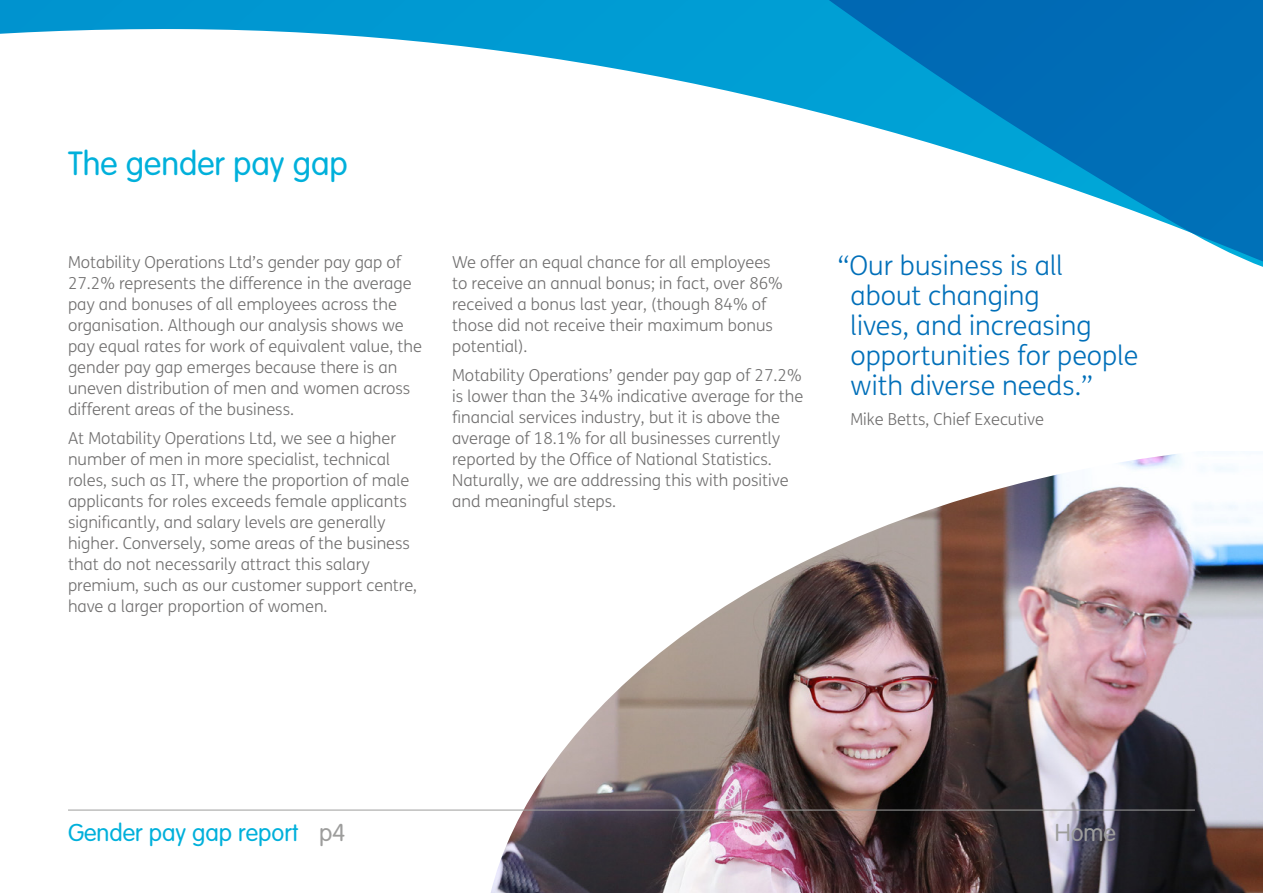
<style>
.page{position:relative;width:1263px;height:893px;background:#fff}
.page>*{position:absolute;margin:0;border:0;box-sizing:border-box;transform-origin:0 0}
.t1{font:300 33px "VAG Rounded";color:#00b0db}
.t2{font:300 27px/30px "FS Me";color:#006fb9}
.t3{font:300 24px "VAG Rounded";color:#00b0db}
.t4{font:300 24px "VAG Rounded";color:#9d9d9c}
.t5{font:300 16.5px/21px "FS Me";color:#706f6f}
.s1{color:#9d9d9c}
</style>
<div class="page">
<svg style="left:0;top:0;width:1263px;height:267px"></svg>
<img style="left:491px;top:454px;width:772px;height:439px">
<hr style="left:68px;top:810px;width:1127px;height:1px;background:#9d9d9c">
<h1 class="t1" style="left:68px;top:144px;width:281px">The gender pay gap</h1>
<p class="t5" style="left:68px;top:251px;width:355px">Motability Operations Ltd’s gender pay gap of 27.2% represents the difference in the average pay and bonuses of all employees across the organisation. Although our analysis shows we pay equal rates for work of equivalent value, the gender pay gap emerges because there is an uneven distribution of men and women across different areas of the business.</p>
<p class="t5" style="left:68px;top:427px;width:351px">At Motability Operations Ltd, we see a higher number of men in more specialist, technical roles, such as IT, where the proportion of male applicants for roles exceeds female applicants significantly, and salary levels are generally higher. Conversely, some areas of the business that do not necessarily attract this salary premium, such as our customer support centre, have a larger proportion of women.</p>
<p class="t5" style="left:452px;top:251px;width:332px">We offer an equal chance for all employees to receive an annual bonus; in fact, over 86% received a bonus last year, (though 84% of those did not receive their maximum bonus potential).</p>
<p class="t5" style="left:452px;top:364px;width:353px">Motability Operations’ gender pay gap of 27.2% is lower than the 34% indicative average for the financial services industry, but it is above the average of 18.1% for all businesses currently reported by the Office of National Statistics.<br>Naturally, we are addressing this with positive and meaningful steps.</p>
<h2 class="t2" style="left:850px;top:250px;width:290px;text-indent:-13px">“Our business is all about changing<br>lives, and increasing opportunities for people with diverse needs.”</h2>
<p class="t5" style="left:850px;top:408px;width:195px">Mike Betts, Chief Executive</p>
<h3 class="t3" style="left:68px;top:819px;width:279px">Gender pay gap report <span class="s1">p4</span></h3>
<h3 class="t4" style="left:1055px;top:819px;width:63px">Home</h3>
</div>
